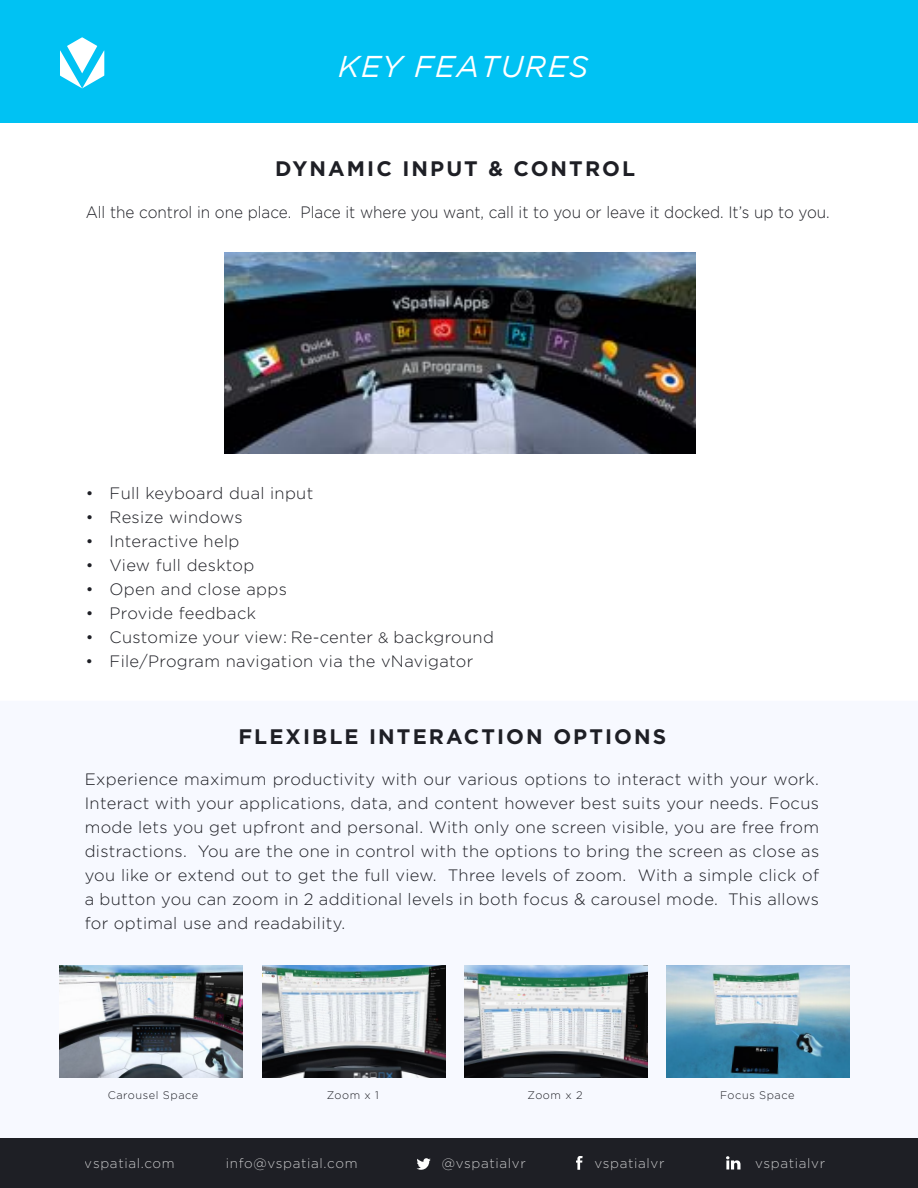
<style>
.page{position:relative;width:918px;height:1188px;background:#fff}
.page>*{position:absolute;margin:0;border:0;box-sizing:border-box;transform-origin:0 0}
.t1{font:italic 30px "Gotham";letter-spacing:.05em;color:#fff}
.t2{font:700 21px "Gotham";letter-spacing:.1em;color:#1e1f25}
.t3{font:300 16.5px/24px "Gotham";letter-spacing:.02em;color:#1e1f25;text-align:justify}
.t4{font:300 16.5px "Gotham";color:#1e1f25;scale:.93 1}
.t5{font:300 13.5px "Gotham";letter-spacing:.05em;color:#fff}
.t6{font:300 10.95px "Gotham";letter-spacing:.05em;color:#1e1f25}
.s1{font-size:15px}
</style>
<div class="page">
<div style="left:0;top:0;width:918px;height:122px;background:#00c2f3"></div>
<svg style="left:60px;top:37px;width:44px;height:51px"></svg>
<div style="left:0;top:1138px;width:918px;height:50px;background:#1e1f25"></div>
<img style="left:60px;top:965px;width:183px;height:112px">
<img style="left:262px;top:965px;width:183px;height:112px">
<img style="left:465px;top:965px;width:182px;height:112px">
<img style="left:667px;top:965px;width:183px;height:112px">
<svg style="left:417px;top:1158px;width:14px;height:12px"></svg>
<svg style="left:576px;top:1156px;width:7px;height:14px"></svg>
<svg style="left:726px;top:1156px;width:15px;height:13px"></svg>
<img style="left:225px;top:253px;width:471px;height:201px">
<h1 class="t1" style="left:338px;top:49px;width:252px">KEY FEATURES</h1>
<p class="t2" style="left:275px;top:159px;width:361px">DYNAMIC INPUT &amp; CONTROL</p>
<p class="t4" style="left:86px;top:205px;width:802px">All the control in one place. Place it where you want, call it to you or leave it docked. It’s up to you.</p>
<p class="t3" style="left:86px;top:482px;width:229px">• Full keyboard dual input</p>
<p class="t3" style="left:86px;top:506px;width:159px">• Resize windows</p>
<p class="t3" style="left:86px;top:530px;width:155px">• Interactive help</p>
<p class="t3" style="left:86px;top:554px;width:170px">• View full desktop</p>
<p class="t3" style="left:86px;top:578px;width:203px">• Open and close apps</p>
<p class="t3" style="left:86px;top:602px;width:172px">• Provide feedback</p>
<p class="t3" style="left:86px;top:626px;width:410px">• Customize your view: Re-center <span class="s1">&amp;</span> background</p>
<p class="t3" style="left:86px;top:650px;width:389px">• File/Program navigation via the vNavigator</p>
<p class="t2" style="left:238px;top:727px;width:429px">FLEXIBLE INTERACTION OPTIONS</p>
<p class="t3" style="left:85px;top:768px;width:736px">Experience maximum productivity with our various options to interact with your work.<br>Interact with your applications, data, and content however best suits your needs. Focus mode lets you get upfront and personal. With only one screen visible, you are free from distractions. You are the one in control with the options to bring the screen as close as you like or extend out to get the full view. Three levels of zoom. With a simple click of a button you can zoom in 2 additional levels in both focus &amp; carousel mode. This allows for optimal use and readability.</p>
<p class="t6" style="left:108px;top:1090px;width:92px">Carousel Space</p>
<p class="t6" style="left:327px;top:1090px;width:54px">Zoom x 1</p>
<p class="t6" style="left:528px;top:1090px;width:57px">Zoom x 2</p>
<p class="t6" style="left:720px;top:1090px;width:76px">Focus Space</p>
<p class="t5" style="left:85px;top:1157px;width:92px">vspatial.com</p>
<p class="t5" style="left:226px;top:1157px;width:133px">info@vspatial.com</p>
<p class="t5" style="left:442px;top:1157px;width:86px">@vspatialvr</p>
<p class="t5" style="left:594px;top:1157px;width:72px">vspatialvr</p>
<p class="t5" style="left:755px;top:1157px;width:72px">vspatialvr</p>
</div>
